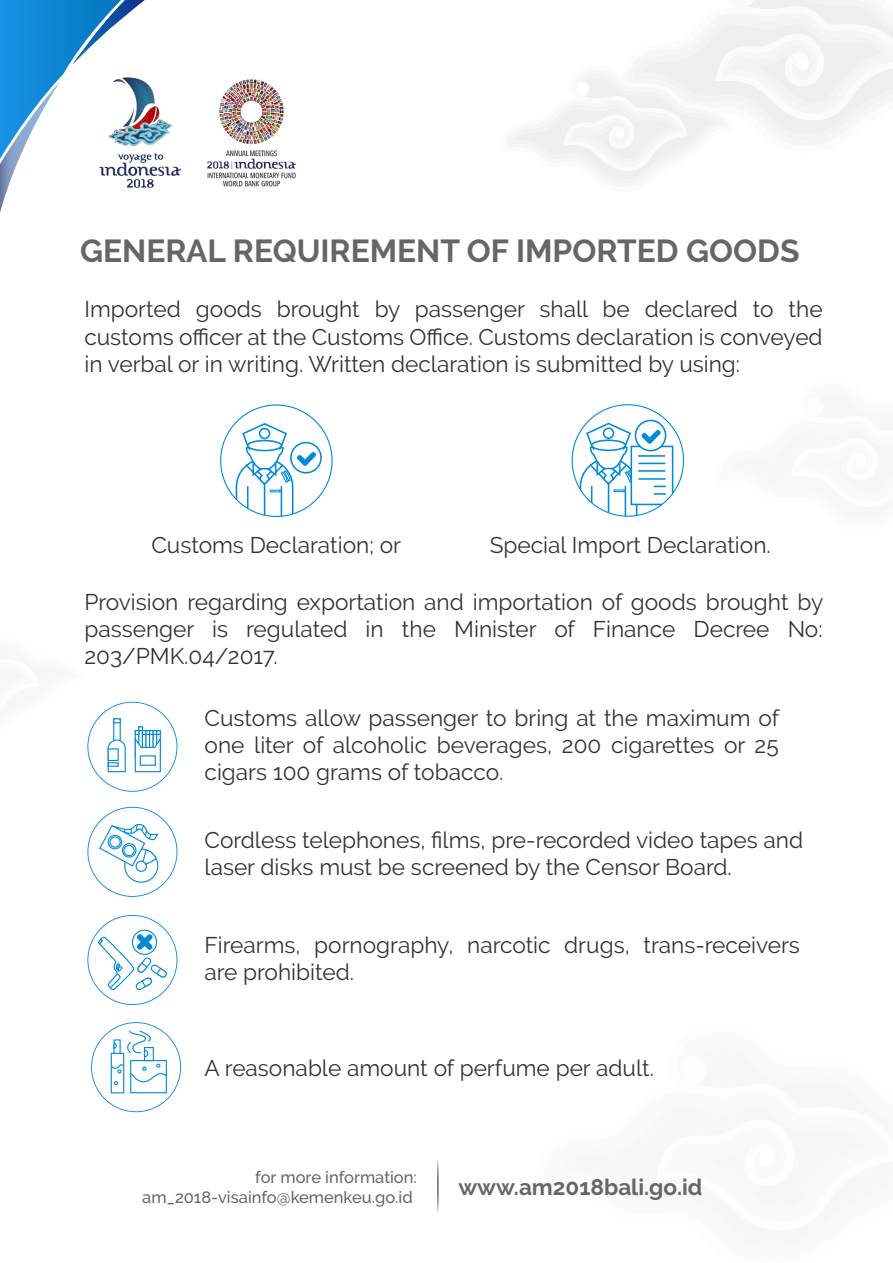
<style>
.page{position:relative;width:893px;height:1263px;background:#fff}
.page>*{position:absolute;margin:0;border:0;box-sizing:border-box;transform-origin:0 0}
.t1{font:700 31.8px "Raleway";color:#666}
.t2{font:22.65px/27.2px "Raleway";color:#333;text-align:justify}
.t3{font:700 22.5px "Raleway";color:#666}
.t4{font:500 16.5px/19.5px "Raleway";color:#666;text-align:right}
</style>
<div class="page">
<img style="left:145px;top:79px;width:152px;height:109px">
<svg style="left:0;top:0;width:145px;height:213px"></svg>
<svg style="left:510px;top:0;width:383px;height:184px"></svg>
<svg style="left:87px;top:701px;width:90px;height:91px"></svg>
<svg style="left:91px;top:1022px;width:90px;height:90px"></svg>
<svg style="left:87px;top:915px;width:90px;height:90px"></svg>
<svg style="left:87px;top:807px;width:90px;height:90px"></svg>
<svg style="left:220px;top:404px;width:113px;height:113px"></svg>
<svg style="left:572px;top:404px;width:112px;height:113px"></svg>
<svg style="left:437px;top:1160px;width:2px;height:53px"></svg>
<h1 class="t1" style="left:80px;top:233px;width:721px">GENERAL REQUIREMENT OF IMPORTED GOODS</h1>
<p class="t2" style="left:84px;top:296px;width:740px">Imported goods brought by passenger shall be declared to the customs officer at the Customs Office. Customs declaration is conveyed in verbal or in writing. Written declaration is submitted by using:</p>
<p class="t2" style="left:151px;top:531px;width:251px">Customs Declaration; or</p>
<p class="t2" style="left:490px;top:531px;width:282px">Special Import Declaration.</p>
<p class="t2" style="left:84px;top:588px;width:740px">Provision regarding exportation and importation of goods brought by passenger is regulated in the Minister of Finance Decree No:<br>203/PMK.04/2017.</p>
<p class="t2" style="left:205px;top:704px;width:576px">Customs allow passenger to bring at the maximum of one liter of alcoholic beverages, 200 cigarettes or 25 cigars 100 grams of tobacco.</p>
<p class="t2" style="left:204px;top:826px;width:600px">Cordless telephones, films, pre-recorded video tapes and laser disks must be screened by the Censor Board.</p>
<p class="t2" style="left:204px;top:931px;width:597px">Firearms, pornography, narcotic drugs, trans-receivers are prohibited.</p>
<p class="t2" style="left:205px;top:1054px;width:451px">A reasonable amount of perfume per adult.</p>
<p class="t4" style="left:142px;top:1168px;width:276px">for more information: am_2018-visainfo@kemenkeu.go.id</p>
<p class="t3" style="left:458px;top:1174px;width:246px">www.am2018bali.go.id</p>
</div>
